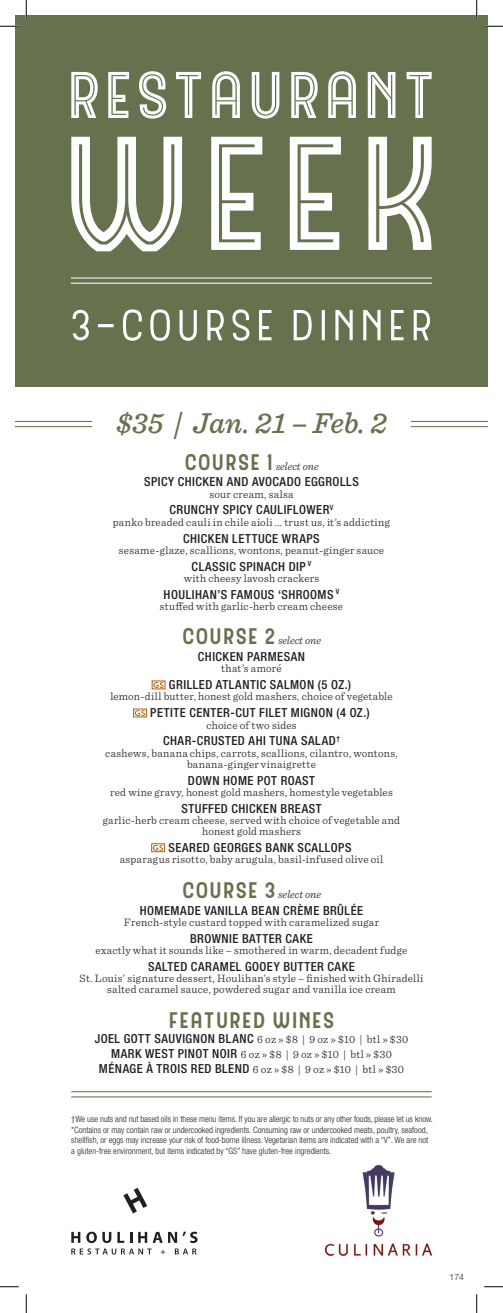
<style>
.page{position:relative;width:503px;height:1313px;background:#fff}
.page>*{position:absolute;margin:0;border:0;box-sizing:border-box;transform-origin:0 0}
.t1{font:italic 500 30px "Sentinel";letter-spacing:-.005em;color:#66714d}
.t2{font:22.5px "Hipton Sans";color:#66714d}
.t3{font:500 condensed 12.5px "Helvetica Neue LT Std";letter-spacing:.04em;color:#231f20}
.t4{font:300 11.25px/11.2px "Sentinel";letter-spacing:.02em;color:#231f20;text-align:center}
.t5{font:italic 300 11.25px "Sentinel";color:#231f20}
.t6{font:300 condensed 8.75px/10.5px "Helvetica Neue LT Std";color:#231f20}
.t7{font:300 8.75px "Helvetica Neue LT Std";color:#231f20}
.s1{font-family:"Hipton Sans";font-weight:400;font-style:normal;font-size:22.5px;color:#66714d}
.s2{font-family:"Sentinel";font-weight:300;font-stretch:normal;font-size:11.25px}
.s3{font-family:"Helvetica Neue LT Std";font-weight:500;font-stretch:condensed;font-size:12.5px}
</style>
<div class="page">
<img style="left:324px;top:1164px;width:109px;height:92px">
<div style="left:15px;top:15px;width:473px;height:371px;background:#66714d"></div>
<svg style="left:154px;top:682px;width:9px;height:5px"></svg>
<svg style="left:135px;top:710px;width:10px;height:5px"></svg>
<div style="left:133px;top:708px;width:14px;height:9px;border:1px solid #b05f0f"></div>
<svg style="left:153px;top:845px;width:10px;height:5px"></svg>
<div style="left:151px;top:843px;width:14px;height:9px;border:1px solid #b05f0f"></div>
<svg style="left:72px;top:309px;width:17px;height:32px"></svg>
<div style="left:98px;top:324px;width:16px;height:3px;border:2px solid #fff"></div>
<svg style="left:122px;top:309px;width:20px;height:32px"></svg>
<svg style="left:150px;top:309px;width:20px;height:32px"></svg>
<svg style="left:179px;top:310px;width:18px;height:31px"></svg>
<svg style="left:207px;top:310px;width:17px;height:31px"></svg>
<svg style="left:232px;top:309px;width:18px;height:32px"></svg>
<svg style="left:259px;top:310px;width:13px;height:31px"></svg>
<svg style="left:293px;top:310px;width:19px;height:31px"></svg>
<div style="left:321px;top:310px;width:4px;height:30px;border:2px solid #fff"></div>
<svg style="left:335px;top:309px;width:18px;height:32px"></svg>
<svg style="left:363px;top:309px;width:18px;height:32px"></svg>
<svg style="left:391px;top:310px;width:13px;height:31px"></svg>
<svg style="left:413px;top:310px;width:17px;height:31px"></svg>
<svg style="left:71px;top:137px;width:360px;height:114px"></svg>
<svg style="left:71px;top:71px;width:360px;height:48px"></svg>
<hr style="left:71px;top:277px;width:361px;height:1px;background:#fff">
<hr style="left:71px;top:283px;width:361px;height:1px;background:#fff">
<hr style="left:15px;top:421px;width:77px;height:1px;background:#66714d">
<hr style="left:15px;top:426px;width:77px;height:1px;background:#66714d">
<hr style="left:411px;top:421px;width:77px;height:1px;background:#66714d">
<hr style="left:411px;top:426px;width:77px;height:1px;background:#66714d">
<hr style="left:71px;top:1091px;width:360px;height:1px;background:#66714d">
<hr style="left:71px;top:1096px;width:360px;height:1px;background:#66714d">
<svg style="left:71px;top:1231px;width:126px;height:23px"></svg>
<svg style="left:123px;top:1187px;width:24px;height:26px"></svg>
<svg style="left:0;top:25px;width:19px;height:2px"></svg>
<svg style="left:484px;top:25px;width:18px;height:2px"></svg>
<svg style="left:0;top:1286px;width:19px;height:1px"></svg>
<svg style="left:484px;top:1286px;width:18px;height:1px"></svg>
<svg style="left:25px;top:0;width:2px;height:19px"></svg>
<svg style="left:25px;top:1294px;width:2px;height:18px"></svg>
<svg style="left:476px;top:0;width:1px;height:19px"></svg>
<svg style="left:476px;top:1294px;width:1px;height:18px"></svg>
<h1 class="t1" style="left:116px;top:400px;width:272px">$35 | Jan. 21 – Feb. 2</h1>
<p class="t5" style="left:184px;top:457px;width:136px"><span class="s1">COURSE 1</span> select one</p>
<p class="t3" style="left:144px;top:474px;width:216px">SPICY CHICKEN AND AVOCADO EGGROLLS</p>
<p class="t4" style="left:209px;top:487px;width:85px">sour cream, salsa</p>
<p class="t3" style="left:169px;top:502px;width:165px">CRUNCHY SPICY CAULIFLOWER<sup>V</sup></p>
<p class="t4" style="left:113px;top:515px;width:278px">panko breaded cauli in chile aioli ... trust us, it’s addicting</p>
<p class="t3" style="left:183px;top:530px;width:138px">CHICKEN LETTUCE WRAPS</p>
<p class="t4" style="left:119px;top:543px;width:267px">sesame-glaze, scallions, wontons, peanut-ginger sauce</p>
<p class="t3" style="left:191px;top:558px;width:121px">CLASSIC SPINACH DIP <sup>V</sup></p>
<p class="t4" style="left:184px;top:571px;width:137px">with cheesy lavosh crackers</p>
<p class="t3" style="left:163px;top:587px;width:177px">HOULIHAN’S FAMOUS ‘SHROOMS <sup>V</sup></p>
<p class="t4" style="left:160px;top:600px;width:185px">stuffed with garlic-herb cream cheese</p>
<p class="t5" style="left:182px;top:632px;width:141px"><span class="s1">COURSE 2</span> select one</p>
<p class="t3" style="left:198px;top:649px;width:108px">CHICKEN PARMESAN</p>
<p class="t4" style="left:221px;top:662px;width:62px">that’s amoré</p>
<p class="t3" style="left:169px;top:677px;width:184px">GRILLED ATLANTIC SALMON (5 OZ.)</p>
<p class="t4" style="left:110px;top:690px;width:284px">lemon-dill butter, honest gold mashers, choice of vegetable</p>
<p class="t3" style="left:150px;top:705px;width:221px">PETITE CENTER-CUT FILET MIGNON (4 OZ.)</p>
<p class="t4" style="left:206px;top:718px;width:92px">choice of two sides</p>
<p class="t3" style="left:163px;top:733px;width:178px">CHAR-CRUSTED AHI TUNA SALAD<sup>†</sup></p>
<p class="t4" style="left:105px;top:746px;width:294px">cashews, banana chips, carrots, scallions, cilantro, wontons, banana-ginger vinaigrette</p>
<p class="t3" style="left:188px;top:772px;width:128px">DOWN HOME POT ROAST</p>
<p class="t4" style="left:110px;top:785px;width:284px">red wine gravy, honest gold mashers, homestyle vegetables</p>
<p class="t3" style="left:181px;top:800px;width:142px">STUFFED CHICKEN BREAST</p>
<p class="t4" style="left:103px;top:813px;width:298px">garlic-herb cream cheese, served with choice of vegetable and honest gold mashers</p>
<p class="t3" style="left:168px;top:840px;width:184px">SEARED GEORGES BANK SCALLOPS</p>
<p class="t4" style="left:120px;top:853px;width:265px">asparagus risotto, baby arugula, basil-infused olive oil</p>
<p class="t5" style="left:182px;top:885px;width:141px"><span class="s1">COURSE 3</span> select one</p>
<p class="t3" style="left:140px;top:902px;width:225px">HOMEMADE VANILLA BEAN CRÈME BRÛLÉE</p>
<p class="t4" style="left:124px;top:915px;width:257px">French-style custard topped with caramelized sugar</p>
<p class="t3" style="left:190px;top:930px;width:124px">BROWNIE BATTER CAKE</p>
<p class="t4" style="left:96px;top:943px;width:313px">exactly what it sounds like – smothered in warm, decadent fudge</p>
<p class="t3" style="left:148px;top:958px;width:208px">SALTED CARAMEL GOOEY BUTTER CAKE</p>
<p class="t4" style="left:79px;top:971px;width:345px">St. Louis’ signature dessert, Houlihan’s style – finished with Ghiradelli salted caramel sauce, powdered sugar and vanilla ice cream</p>
<h2 class="t2" style="left:168px;top:1007px;width:168px">FEATURED WINES</h2>
<p class="t3" style="left:95px;top:1030px;width:315px">JOEL GOTT SAUVIGNON BLANC <span class="s2">6 oz » $8 | 9 oz » $10 | btl » $30</span></p>
<p class="t4" style="left:99px;top:1045px;width:306px;line-height:15px"><span class="s3">MARK WEST PINOT NOIR</span> 6 oz » $8 | 9 oz » $10 | btl » $30<br><span class="s3">MÉNAGE À TROIS RED BLEND</span> 6 oz » $8 | 9 oz » $10 | btl » $30</p>
<p class="t6" style="left:71px;top:1113px;width:363px">†We use nuts and nut based oils in these menu items. If you are allergic to nuts or any other foods, please let us know. *Contains or may contain raw or undercooked ingredients. Consuming raw or undercooked meats, poultry, seafood, shellfish, or eggs may increase your risk of food-borne illness. Vegetarian items are indicated with a “V”. We are not a gluten-free environment, but items indicated by “GS” have gluten-free ingredients.</p>
<p class="t7" style="left:449px;top:1271px;width:16px">174</p>
</div>
